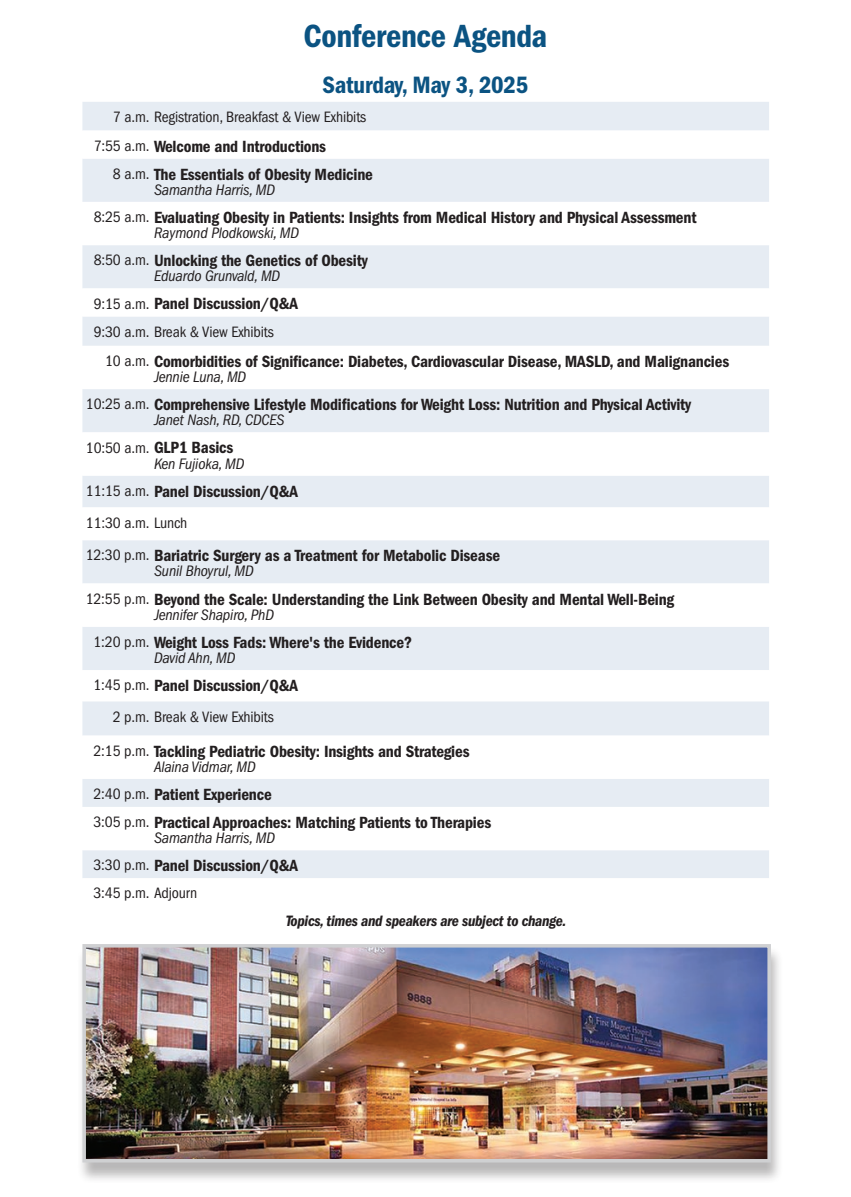
<style>
.page{position:relative;width:851px;height:1197px;background:#fff}
.page>*{position:absolute;margin:0;border:0;box-sizing:border-box;transform-origin:0 0}
.t1{font:33.25px "ITC Franklin Gothic Std Dm Cd";letter-spacing:-.01em;color:#0b5382}
.t2{font:24.5px "ITC Franklin Gothic Std Dm Cd";letter-spacing:-.01em;color:#0b5382}
.t3{font:16.8px/28px "ITC Franklin Gothic Std Dm Cd";letter-spacing:-.01em;color:#231f20}
.t4{font:italic condensed 15.75px "ITC Franklin Gothic Std";letter-spacing:-.01em;color:#231f20}
.t5{font:condensed 15.58px "ITC Franklin Gothic Std";letter-spacing:-.01em;color:#231f20}
.t6{font:15.58px "ITC Franklin Gothic Std Dm Cd It";letter-spacing:-.02em;color:#231f20}
.s1{font-family:"ITC Franklin Gothic Std";font-stretch:condensed;font-size:15.58px}
</style>
<div class="page">
<div style="left:82px;top:102px;width:687px;height:28px;background:#e6ecf3"></div>
<svg style="left:82px;top:159px;width:687px;height:719px;fill:#edf1f5"></svg>
<div style="left:76px;top:946px;width:708px;height:238px;background:#231f20;opacity:.32"></div>
<img style="left:87px;top:949px;width:678px;height:209px">
<div style="left:82px;top:944px;width:688px;height:219px;border:4px solid #cfd0d2"></div>
<h1 class="t1" style="left:303px;top:17px;width:245px">Conference Agenda</h1>
<h2 class="t2" style="left:322px;top:71px;width:207px">Saturday, May 3, 2025</h2>
<p class="t5" style="left:113px;top:108px;width:255px">7 a.m. Registration, Breakfast &amp; View Exhibits</p>
<p class="t3" style="left:113px;top:132px;width:261px;text-indent:-19px"><span class="s1">7:55 a.m.</span> Welcome and Introductions<br><span class="s1">8 a.m.</span> The Essentials of Obesity Medicine</p>
<p class="t4" style="left:154px;top:181px;width:122px">Samantha Harris, MD</p>
<p class="t3" style="left:94px;top:203px;width:604px"><span class="s1">8:25 a.m.</span> Evaluating Obesity in Patients: Insights from Medical History and Physical Assessment</p>
<p class="t4" style="left:154px;top:224px;width:146px">Raymond Plodkowski, MD</p>
<p class="t3" style="left:94px;top:247px;width:275px"><span class="s1">8:50 a.m.</span> Unlocking the Genetics of Obesity</p>
<p class="t4" style="left:154px;top:267px;width:128px">Eduardo Grunvald, MD</p>
<p class="t3" style="left:94px;top:290px;width:206px"><span class="s1">9:15 a.m.</span> Panel Discussion/Q&amp;A</p>
<p class="t5" style="left:94px;top:323px;width:181px">9:30 a.m. Break &amp; View Exhibits</p>
<p class="t3" style="left:105px;top:347px;width:625px"><span class="s1">10 a.m.</span> Comorbidities of Significance: Diabetes, Cardiovascular Disease, MASLD, and Malignancies</p>
<p class="t4" style="left:154px;top:368px;width:94px">Jennie Luna, MD</p>
<p class="t3" style="left:86px;top:391px;width:607px"><span class="s1">10:25 a.m.</span> Comprehensive Lifestyle Modifications for Weight Loss: Nutrition and Physical Activity</p>
<p class="t4" style="left:154px;top:411px;width:132px">Janet Nash, RD, CDCES</p>
<p class="t3" style="left:86px;top:434px;width:149px"><span class="s1">10:50 a.m.</span> GLP1 Basics</p>
<p class="t4" style="left:154px;top:455px;width:92px">Ken Fujioka, MD</p>
<p class="t3" style="left:86px;top:477px;width:214px"><span class="s1">11:15 a.m.</span> Panel Discussion/Q&amp;A</p>
<p class="t5" style="left:86px;top:514px;width:103px">11:30 a.m. Lunch</p>
<p class="t3" style="left:86px;top:542px;width:416px"><span class="s1">12:30 p.m.</span> Bariatric Surgery as a Treatment for Metabolic Disease</p>
<p class="t4" style="left:154px;top:562px;width:101px">Sunil Bhoyrul, MD</p>
<p class="t3" style="left:86px;top:585px;width:590px"><span class="s1">12:55 p.m.</span> Beyond the Scale: Understanding the Link Between Obesity and Mental Well-Being</p>
<p class="t4" style="left:154px;top:606px;width:121px">Jennifer Shapiro, PhD</p>
<p class="t3" style="left:93px;top:628px;width:320px"><span class="s1">1:20 p.m.</span> Weight Loss Fads: Where's the Evidence?</p>
<p class="t4" style="left:154px;top:649px;width:83px">David Ahn, MD</p>
<p class="t3" style="left:93px;top:672px;width:206px"><span class="s1">1:45 p.m.</span> Panel Discussion/Q&amp;A</p>
<p class="t5" style="left:113px;top:708px;width:163px">2 p.m. Break &amp; View Exhibits</p>
<p class="t3" style="left:93px;top:737px;width:377px"><span class="s1">2:15 p.m.</span> Tackling Pediatric Obesity: Insights and Strategies</p>
<p class="t4" style="left:154px;top:758px;width:103px">Alaina Vidmar, MD</p>
<p class="t3" style="left:93px;top:780px;width:399px"><span class="s1">2:40 p.m.</span> Patient Experience<br><span class="s1">3:05 p.m.</span> Practical Approaches: Matching Patients to Therapies</p>
<p class="t4" style="left:154px;top:829px;width:122px">Samantha Harris, MD</p>
<p class="t3" style="left:93px;top:852px;width:206px"><span class="s1">3:30 p.m.</span> Panel Discussion/Q&amp;A</p>
<p class="t5" style="left:93px;top:885px;width:105px">3:45 p.m. Adjourn</p>
<p class="t6" style="left:286px;top:912px;width:282px">Topics, times and speakers are subject to change.</p>
</div>
